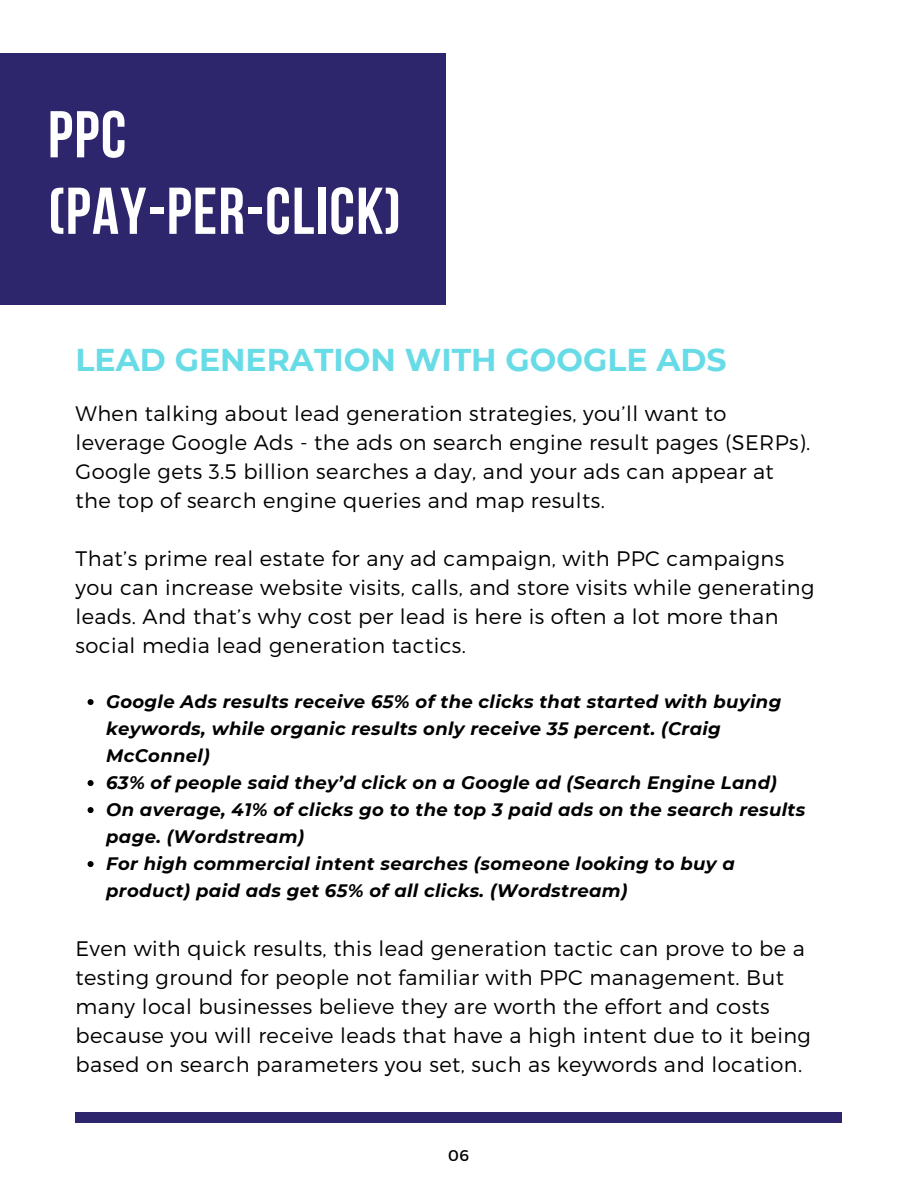
<style>
.page{position:relative;width:918px;height:1188px;background:#fff}
.page>*{position:absolute;margin:0;border:0;box-sizing:border-box;transform-origin:0 0}
.t1{font:700 66px/76.5px "Bebas Neue";letter-spacing:.02em;color:#fff}
.t2{font:700 31.5px "Montserrat";color:#67dbe6}
.t3{font:300 21px/29px "Montserrat";letter-spacing:.02em;color:#000}
.t4{font:italic 700 18px/27px "Montserrat";letter-spacing:.02em;color:#000}
.t5{font:15.6px "Montserrat";color:#000}
</style>
<div class="page">
<div style="left:0;top:53px;width:446px;height:251px;background:#2e266d"></div>
<div style="left:76px;top:1113px;width:766px;height:10px;background:#2e266d"></div>
<svg style="left:88px;top:699px;width:6px;height:6px"></svg>
<svg style="left:88px;top:780px;width:6px;height:6px"></svg>
<svg style="left:88px;top:807px;width:6px;height:6px"></svg>
<svg style="left:88px;top:861px;width:6px;height:6px"></svg>
<h1 class="t1" style="left:48px;top:103px;width:355px">PPC (PAY-PER-CLICK)</h1>
<h2 class="t2" style="left:76px;top:341px;width:653px">LEAD GENERATION WITH GOOGLE ADS</h2>
<p class="t3" style="left:76px;top:398px;width:736px">When talking about lead generation strategies, you’ll want to leverage Google Ads - the ads on search engine result pages (SERPs).<br>Google gets 3.5 billion searches a day, and your ads can appear at the top of search engine queries and map results.</p>
<p class="t3" style="left:76px;top:543px;width:740px">That’s prime real estate for any ad campaign, with PPC campaigns you can increase website visits, calls, and store visits while generating leads. And that’s why cost per lead is here is often a lot more than social media lead generation tactics.</p>
<p class="t4" style="left:106px;top:688px;width:701px">Google Ads results receive 65% of the clicks that started with buying keywords, while organic results only receive 35 percent. (Craig McConnel)<br>63% of people said they’d click on a Google ad (Search Engine Land)<br>On average, 41% of clicks go to the top 3 paid ads on the search results page. (Wordstream)<br>For high commercial intent searches (someone looking to buy a product) paid ads get 65% of all clicks. (Wordstream)</p>
<p class="t3" style="left:76px;top:933px;width:737px">Even with quick results, this lead generation tactic can prove to be a testing ground for people not familiar with PPC management. But many local businesses believe they are worth the effort and costs because you will receive leads that have a high intent due to it being based on search parameters you set, such as keywords and location.</p>
<p class="t5" style="left:448px;top:1145px;width:22px">06</p>
</div>
